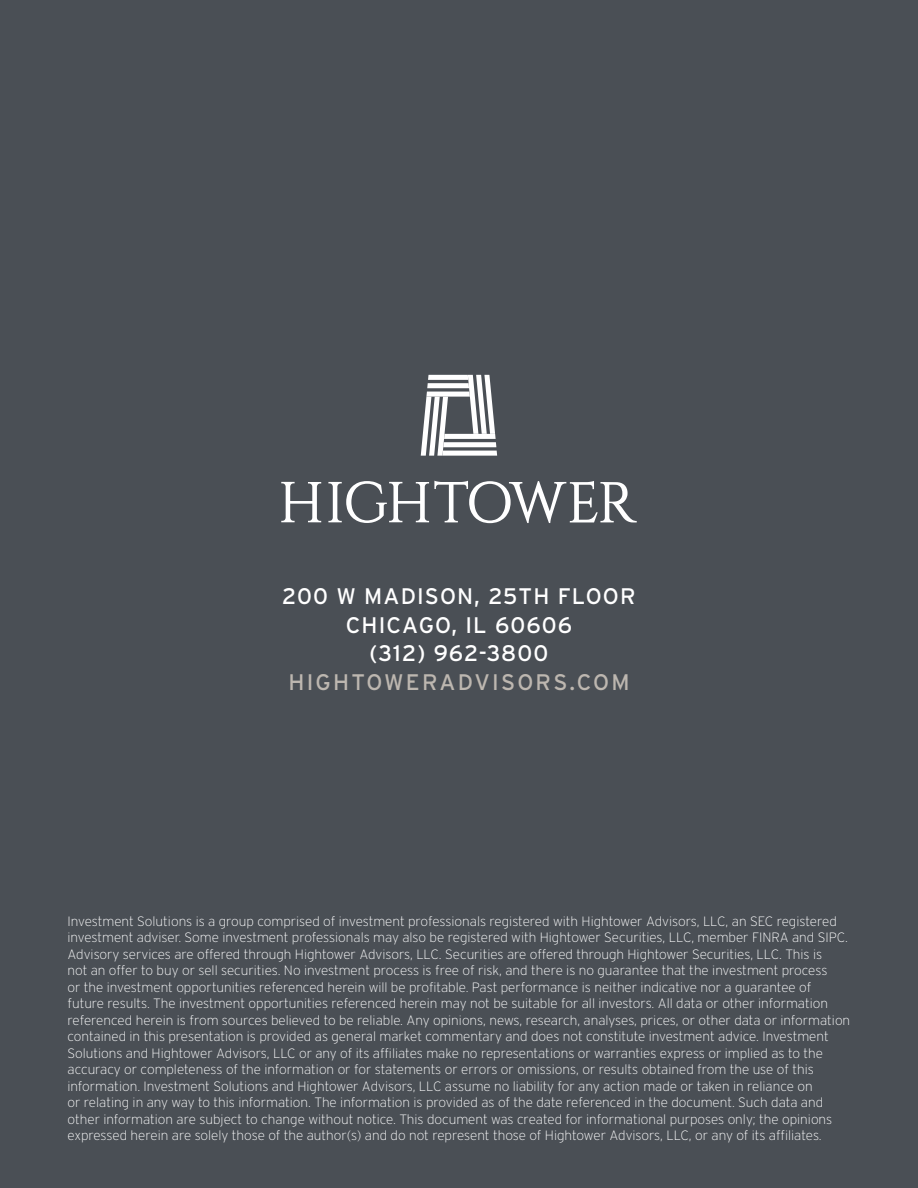
<style>
.page{position:relative;width:918px;height:1188px;background:#4a4f55}
.page>*{position:absolute;margin:0;border:0;box-sizing:border-box;transform-origin:0 0}
.t1{font:22.5px "Interstate";letter-spacing:.05em;color:#fff}
.t2{font:22.5px "Interstate";letter-spacing:.1em;color:#bdb7b0}
.t3{font:200 13.5px/16.5px "Interstate";color:#fff}
</style>
<div class="page">
<svg style="left:421px;top:375px;width:76px;height:81px"></svg>
<svg style="left:281px;top:482px;width:40px;height:40px"></svg>
<svg style="left:328px;top:481px;width:309px;height:42px"></svg>
<p class="t1" style="left:282px;top:584px;width:355px">200 W MADISON, 25TH FLOOR</p>
<p class="t1" style="left:346px;top:612px;width:228px">CHICAGO, IL 60606</p>
<p class="t1" style="left:370px;top:641px;width:180px">(312) 962-3800</p>
<p class="t2" style="left:288px;top:669px;width:343px">HIGHTOWERADVISORS.COM</p>
<p class="t3" style="left:68px;top:913px;width:784px">Investment Solutions is a group comprised of investment professionals registered with Hightower Advisors, LLC, an SEC registered investment adviser. Some investment professionals may also be registered with Hightower Securities, LLC, member FINRA and SIPC.<br>Advisory services are offered through Hightower Advisors, LLC. Securities are offered through Hightower Securities, LLC. This is<br>not an offer to buy or sell securities. No investment process is free of risk, and there is no guarantee that the investment process<br>or the investment opportunities referenced herein will be profitable. Past performance is neither indicative nor a guarantee of future results. The investment opportunities referenced herein may not be suitable for all investors. All data or other information referenced herein is from sources believed to be reliable. Any opinions, news, research, analyses, prices, or other data or information contained in this presentation is provided as general market commentary and does not constitute investment advice. Investment Solutions and Hightower Advisors, LLC or any of its affiliates make no representations or warranties express or implied as to the accuracy or completeness of the information or for statements or errors or omissions, or results obtained from the use of this information. Investment Solutions and Hightower Advisors, LLC assume no liability for any action made or taken in reliance on<br>or relating in any way to this information. The information is provided as of the date referenced in the document. Such data and other information are subject to change without notice. This document was created for informational purposes only; the opinions expressed herein are solely those of the author(s) and do not represent those of Hightower Advisors, LLC, or any of its affiliates.</p>
</div>
